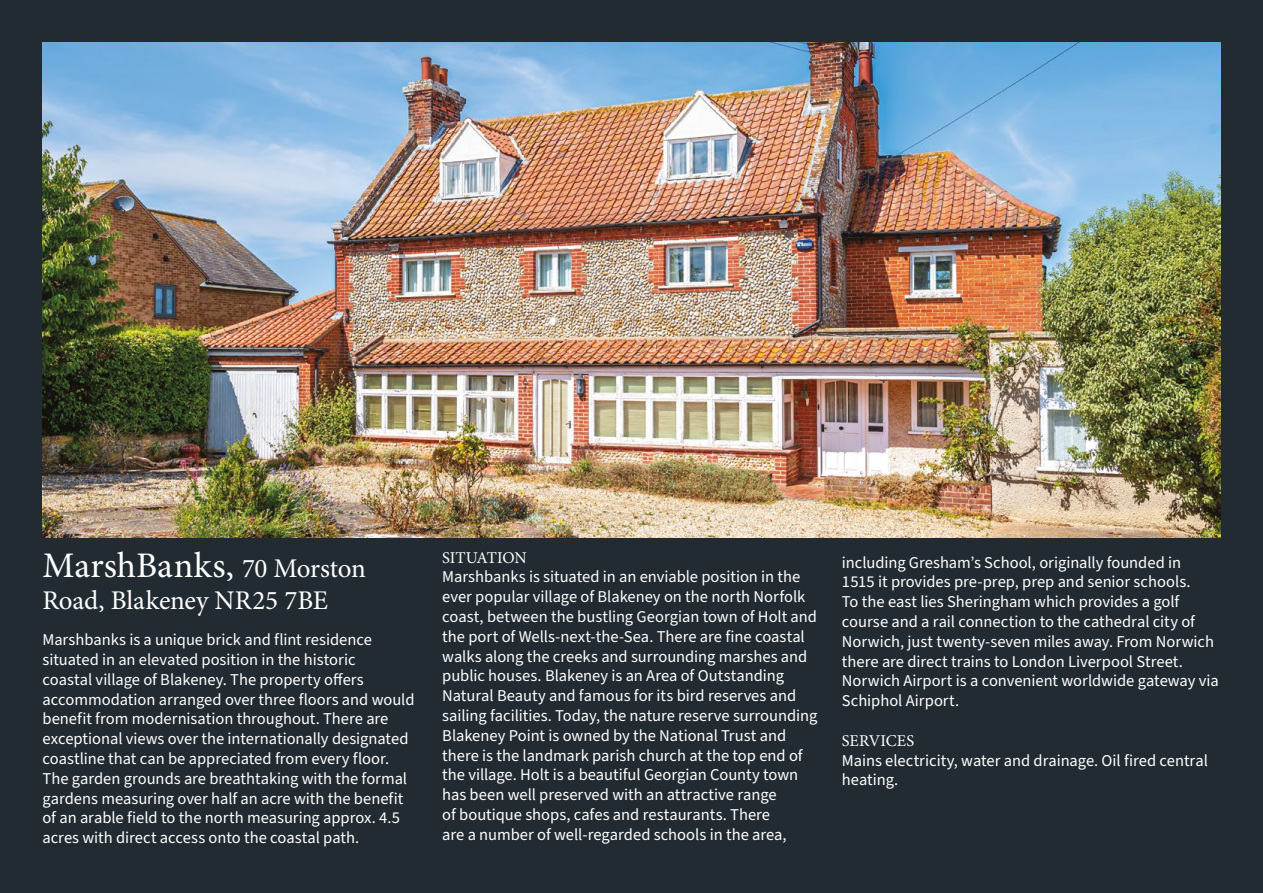
<style>
.page{position:relative;width:1263px;height:893px;background:#212b31}
.page>*{position:absolute;margin:0;border:0;box-sizing:border-box;transform-origin:0 0}
.t1{font:36px "Minion Pro";letter-spacing:.01em;color:#fff}
.t2{font:27px "Minion Pro";letter-spacing:-.005em;color:#fff}
.t3{font:16.5px/19.8px "Source Sans Pro";letter-spacing:-.005em;color:#fff}
.t4{font:16.5px "Minion Pro";letter-spacing:-.01em;color:#fff}
.s1{font-size:27px}
</style>
<div class="page">
<img style="left:43px;top:43px;width:1177px;height:495px">
<h1 class="t1" style="left:43px;top:541px;width:325px">MarshBanks, <span class="s1">70 Morston</span></h1>
<h2 class="t2" style="left:43px;top:582px;width:287px">Road, Blakeney NR25 7BE</h2>
<p class="t3" style="left:43px;top:630px;width:373px">Marshbanks is a unique brick and flint residence situated in an elevated position in the historic<br>coastal village of Blakeney. The property offers accommodation arranged over three floors and would benefit from modernisation throughout. There are exceptional views over the internationally designated coastline that can be appreciated from every floor.<br>The garden grounds are breathtaking with the formal gardens measuring over half an acre with the benefit of an arable field to the north measuring approx. 4.5 acres with direct access onto the coastal path.</p>
<p class="t4" style="left:442px;top:546px;width:86px">SITUATION</p>
<p class="t3" style="left:442px;top:568px;width:377px">Marshbanks is situated in an enviable position in the ever popular village of Blakeney on the north Norfolk coast, between the bustling Georgian town of Holt and the port of Wells-next-the-Sea. There are fine coastal walks along the creeks and surrounding marshes and public houses. Blakeney is an Area of Outstanding Natural Beauty and famous for its bird reserves and sailing facilities. Today, the nature reserve surrounding Blakeney Point is owned by the National Trust and there is the landmark parish church at the top end of the village. Holt is a beautiful Georgian County town has been well preserved with an attractive range<br>of boutique shops, cafes and restaurants. There<br>are a number of well-regarded schools in the area,</p>
<p class="t3" style="left:842px;top:553px;width:378px">including Gresham’s School, originally founded in<br>1515 it provides pre-prep, prep and senior schools.<br>To the east lies Sheringham which provides a golf course and a rail connection to the cathedral city of Norwich, just twenty-seven miles away. From Norwich there are direct trains to London Liverpool Street.<br>Norwich Airport is a convenient worldwide gateway via Schiphol Airport.</p>
<p class="t4" style="left:842px;top:729px;width:74px">SERVICES</p>
<p class="t3" style="left:842px;top:751px;width:367px">Mains electricity, water and drainage. Oil fired central heating.</p>
</div>
